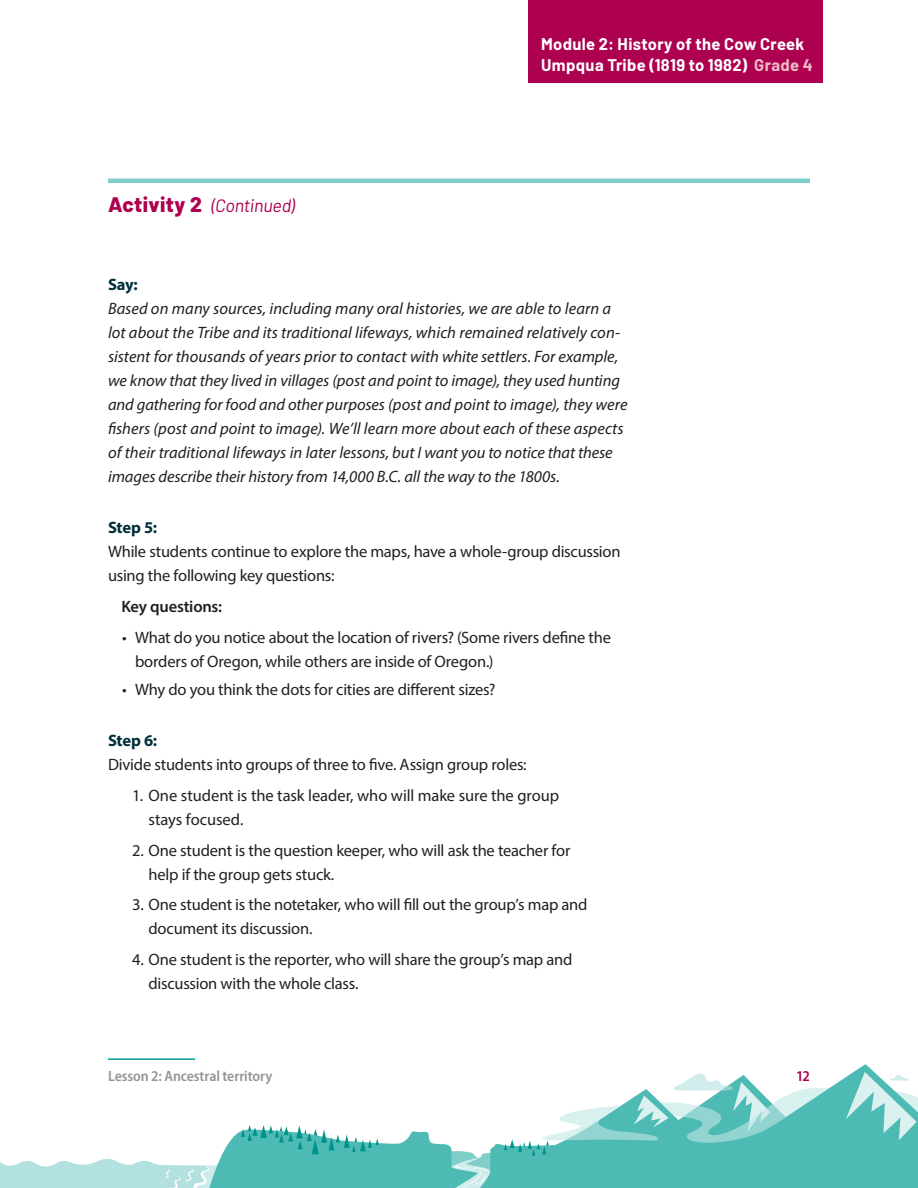
<style>
.page{position:relative;width:918px;height:1188px;background:#fff}
.page>*{position:absolute;margin:0;border:0;box-sizing:border-box;transform-origin:0 0}
.Activity_No{font:italic 18px "Barlow";letter-spacing:-.01em;color:#ad004f}
.Body{font:italic 16.5px/24px "Myriad Pro";color:#231f20}
.Body-2{font:16.5px/24px "Myriad Pro";letter-spacing:-.015em;color:#231f20}
.Numbered_List{font:16.5px/24px "Myriad Pro";letter-spacing:-.01em;color:#231f20}
.t1{font:700 16.5px/21px "Barlow";letter-spacing:.02em;color:#fff}
.Body-3{font:600 16.5px "Myriad Pro";letter-spacing:-.015em;color:#231f20}
.t2{font:600 semi-condensed 15px "Myriad Pro";letter-spacing:-.005em;color:#939598}
.t3{font:600 semi-condensed 15px "Myriad Pro";color:#ad004f}
.s1{font-weight:800;font-style:normal;font-size:21px}
.s2{color:#efbbc6}
.s3{font-weight:700;font-style:normal;color:#002f3c}
.s4{font-weight:700;color:#002f3c}
</style>
<div class="page">
<svg style="left:0;top:1159px;width:205px;height:29px"></svg>
<svg style="left:205px;top:1064px;width:669px;height:124px"></svg>
<hr style="left:108px;top:179px;width:702px;height:4px;background:#80cec9">
<svg style="left:241px;top:1125px;width:138px;height:29px"></svg>
<svg style="left:438px;top:1072px;width:480px;height:116px"></svg>
<div style="left:529px;top:0;width:294px;height:82px;background:#ad004f"></div>
<hr style="left:108px;top:1058px;width:87px;height:2px;background:#009c94">
<p class="Activity_No" style="left:108px;top:193px;width:188px"><span class="s1">Activity 2</span> (Continued)</p>
<p class="t1" style="left:541px;top:32px;width:273px">Module 2: History of the Cow Creek<br>Umpqua Tribe (1819 to 1982) <span class="s2">Grade 4</span></p>
<p class="Body" style="left:108px;top:272px;width:521px"><span class="s3">Say:<br></span>Based on many sources, including many oral histories, we are able to learn a lot about the Tribe and its traditional lifeways, which remained relatively con&shy;sistent for thousands of years prior to contact with white settlers. For example, we know that they lived in villages (post and point to image), they used hunting and gathering for food and other purposes (post and point to image), they were fishers (post and point to image). We’ll learn more about each of these aspects of their traditional lifeways in later lessons, but I want you to notice that these images describe their history from 14,000 B.C. all the way to the 1800s.</p>
<p class="Body-2" style="left:108px;top:515px;width:514px"><span class="s4">Step 5:<br></span>While students continue to explore the maps, have a whole-group discussion using the following key questions:</p>
<p class="Body-3" style="left:122px;top:596px;width:102px">Key questions:</p>
<p class="Body-2" style="left:135px;top:625px;width:477px;text-indent:-13px">• What do you notice about the location of rivers? (Some rivers define the borders of Oregon, while others are inside of Oregon.)</p>
<p class="Body-2" style="left:122px;top:677px;width:375px">• Why do you think the dots for cities are different sizes?</p>
<p class="Body-2" style="left:108px;top:728px;width:420px"><span class="s4">Step 6:<br></span>Divide students into groups of three to five. Assign group roles:</p>
<p class="Numbered_List" style="left:148px;top:783px;width:412px;text-indent:-16px">1. One student is the task leader, who will make sure the group stays focused.</p>
<p class="Numbered_List" style="left:148px;top:838px;width:423px;text-indent:-16px">2. One student is the question keeper, who will ask the teacher for help if the group gets stuck.</p>
<p class="Numbered_List" style="left:148px;top:893px;width:441px;text-indent:-16px">3. One student is the notetaker, who will fill out the group’s map and document its discussion.</p>
<p class="Numbered_List" style="left:148px;top:947px;width:425px;text-indent:-16px">4. One student is the reporter, who will share the group’s map and discussion with the whole class.</p>
<p class="t2" style="left:108px;top:1066px;width:166px">Lesson 2: Ancestral territory</p>
<p class="t3" style="left:796px;top:1066px;width:15px">12</p>
</div>
